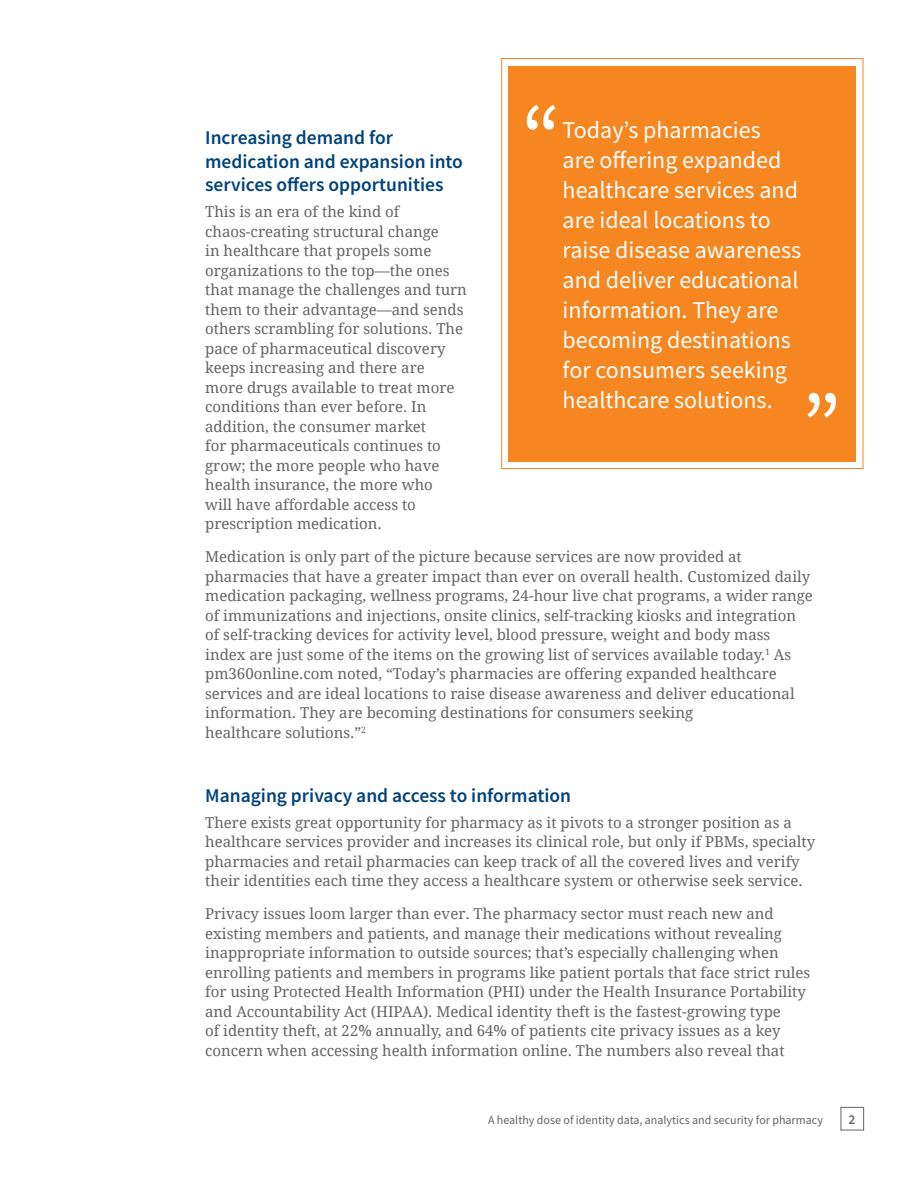
<style>
.page{position:relative;width:918px;height:1188px;background:#fff}
.page>*{position:absolute;margin:0;border:0;box-sizing:border-box;transform-origin:0 0}
.t1{font:93px "Source Sans Pro";color:#fff}
.t2{font:24px/30px "Source Sans Pro";color:#fff}
.t3{font:600 19.5px/23.4px "Source Sans Pro";color:#00437b}
.t4{font:15px/19.5px "Droid Serif";color:#636466}
.t5{font:600 13.5px "Source Sans Pro";color:#636466}
.t6{font:12px "Source Sans Pro";color:#636466}
</style>
<div class="page">
<div style="left:841px;top:1107px;width:23px;height:23px;border:1px solid #636466"></div>
<div style="left:509px;top:66px;width:347px;height:396px;background:#f6861f"></div>
<div style="left:501px;top:58px;width:362px;height:411px;border:1px solid #f6861f"></div>
<h1 class="t1" style="left:521px;top:79px;width:41px">“</h1>
<h2 class="t2" style="left:563px;top:114px;width:240px">Today’s pharmacies<br>are offering expanded healthcare services and are ideal locations to raise disease awareness and deliver educational information. They are becoming destinations for consumers seeking healthcare solutions.</h2>
<h3 class="t3" style="left:205px;top:126px;width:259px">Increasing demand for medication and expansion into services offers opportunities</h3>
<p class="t4" style="left:205px;top:202px;width:263px">This is an era of the kind of chaos-creating structural change<br>in healthcare that propels some organizations to the top—the ones that manage the challenges and turn them to their advantage—and sends others scrambling for solutions. The pace of pharmaceutical discovery keeps increasing and there are<br>more drugs available to treat more conditions than ever before. In addition, the consumer market<br>for pharmaceuticals continues to grow; the more people who have health insurance, the more who<br>will have affordable access to prescription medication.</p>
<p class="t4" style="left:205px;top:547px;width:609px">Medication is only part of the picture because services are now provided at pharmacies that have a greater impact than ever on overall health. Customized daily medication packaging, wellness programs, 24-hour live chat programs, a wider range of immunizations and injections, onsite clinics, self-tracking kiosks and integration of self-tracking devices for activity level, blood pressure, weight and body mass index are just some of the items on the growing list of services available today.<sup>1</sup> As pm360online.com noted, “Today’s pharmacies are offering expanded healthcare services and are ideal locations to raise disease awareness and deliver educational information. They are becoming destinations for consumers seeking<br>healthcare solutions.”<sup>2</sup></p>
<h1 class="t1" style="left:802px;top:368px;width:41px">”</h1>
<h3 class="t3" style="left:205px;top:783px;width:368px">Managing privacy and access to information</h3>
<p class="t4" style="left:205px;top:812px;width:612px">There exists great opportunity for pharmacy as it pivots to a stronger position as a healthcare services provider and increases its clinical role, but only if PBMs, specialty pharmacies and retail pharmacies can keep track of all the covered lives and verify their identities each time they access a healthcare system or otherwise seek service.</p>
<p class="t4" style="left:205px;top:904px;width:607px">Privacy issues loom larger than ever. The pharmacy sector must reach new and existing members and patients, and manage their medications without revealing inappropriate information to outside sources; that’s especially challenging when enrolling patients and members in programs like patient portals that face strict rules for using Protected Health Information (PHI) under the Health Insurance Portability and Accountability Act (HIPAA). Medical identity theft is the fastest-growing type<br>of identity theft, at 22% annually, and 64% of patients cite privacy issues as a key concern when accessing health information online. The numbers also reveal that</p>
<p class="t6" style="left:488px;top:1113px;width:336px">A healthy dose of identity data, analytics and security for pharmacy</p>
<p class="t5" style="left:848px;top:1110px;width:8px">2</p>
</div>
